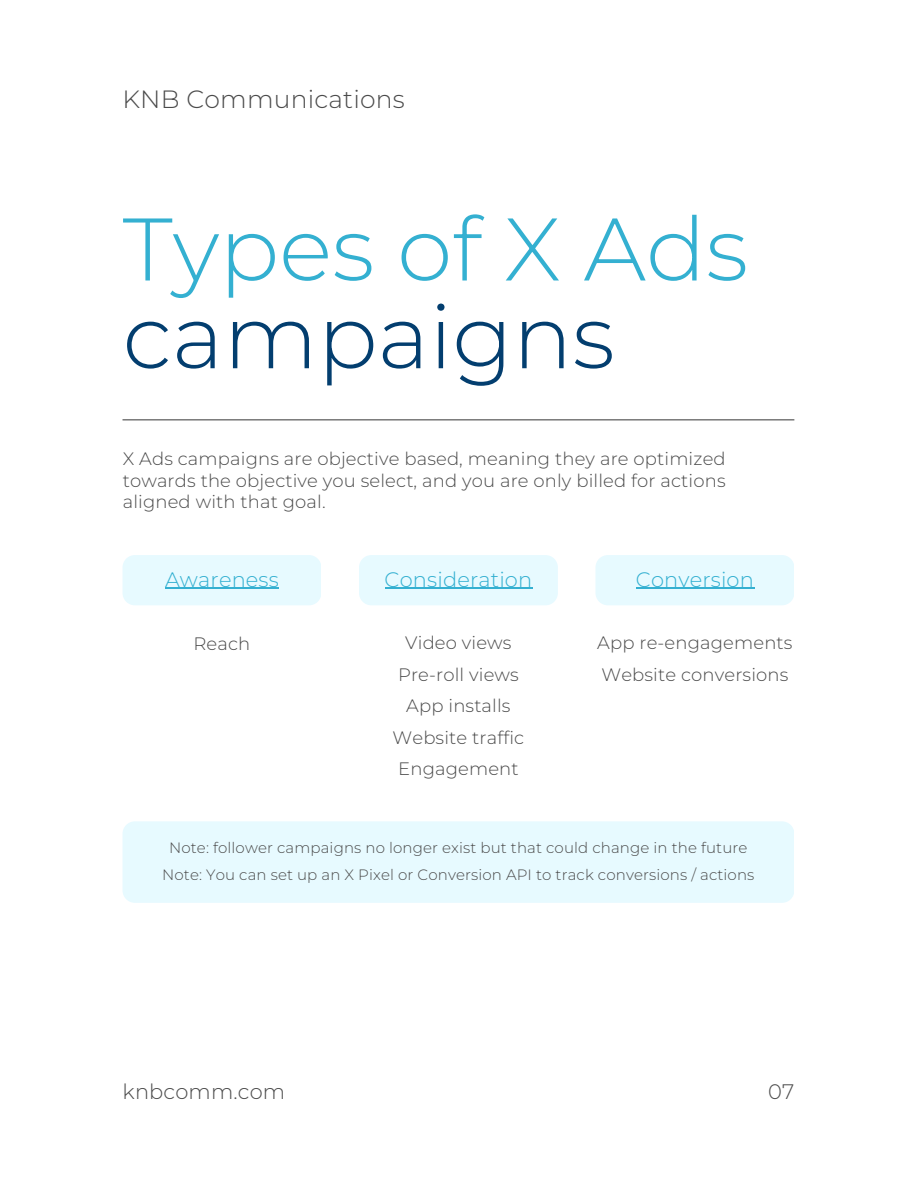
<style>
.page{position:relative;width:918px;height:1188px;background:#fff}
.page>*{position:absolute;margin:0;border:0;box-sizing:border-box;transform-origin:0 0}
.t1{font:300 88.65px/87.8px "Montserrat";color:#34b0d1}
.t2{font:300 25.05px "Montserrat";letter-spacing:.01em;color:#4b4b4b}
.t3{font:300 21px "Montserrat";letter-spacing:.01em;color:#34b0d1}
.t4{font:300 21px "Montserrat";letter-spacing:.01em;color:#4b4b4b}
.t5{font:300 18px/21.3px "Montserrat";letter-spacing:.01em;color:#4b4b4b;text-align:justify}
.t6{font:300 15px "Montserrat";letter-spacing:.01em;color:#4b4b4b}
.s1{color:#033e6f}
</style>
<div class="page">
<hr style="left:123px;top:419px;width:671px;height:1px;background:#4b4b4b">
<div style="left:123px;top:821px;width:671px;height:82px;background:#e7faff"></div>
<div style="left:123px;top:555px;width:198px;height:50px;background:#e7faff"></div>
<hr style="left:165px;top:588px;width:114px;height:1px;background:#34b0d1">
<div style="left:359px;top:555px;width:199px;height:50px;background:#e7faff"></div>
<hr style="left:385px;top:588px;width:147px;height:1px;background:#34b0d1">
<div style="left:595px;top:555px;width:199px;height:50px;background:#e7faff"></div>
<hr style="left:636px;top:588px;width:118px;height:1px;background:#34b0d1">
<p class="t2" style="left:123px;top:83px;width:284px">KNB Communications</p>
<p class="t1" style="left:123px;top:205px;width:627px">Types of X Ads <span class="s1">campaigns</span></p>
<p class="t5" style="left:123px;top:448px;width:604px">X Ads campaigns are objective based, meaning they are optimized towards the objective you select, and you are only billed for actions aligned with that goal.</p>
<p class="t3" style="left:165px;top:566px;width:115px">Awareness</p>
<p class="t3" style="left:385px;top:566px;width:149px">Consideration</p>
<p class="t3" style="left:636px;top:566px;width:120px">Conversion</p>
<p class="t5" style="left:194px;top:633px;width:58px">Reach</p>
<p class="t5" style="left:405px;top:632px;width:108px">Video views</p>
<p class="t5" style="left:398px;top:664px;width:122px">Pre-roll views</p>
<p class="t5" style="left:406px;top:695px;width:106px">App installs</p>
<p class="t5" style="left:393px;top:727px;width:133px">Website traffic</p>
<p class="t5" style="left:398px;top:758px;width:122px">Engagement</p>
<p class="t5" style="left:597px;top:632px;width:197px">App re-engagements</p>
<p class="t5" style="left:601px;top:664px;width:188px">Website conversions</p>
<p class="t6" style="left:169px;top:838px;width:580px">Note: follower campaigns no longer exist but that could change in the future</p>
<p class="t6" style="left:162px;top:865px;width:594px">Note: You can set up an X Pixel or Conversion API to track conversions / actions</p>
<p class="t4" style="left:123px;top:1078px;width:164px">knbcomm.com</p>
<p class="t4" style="left:768px;top:1078px;width:28px">07</p>
</div>
